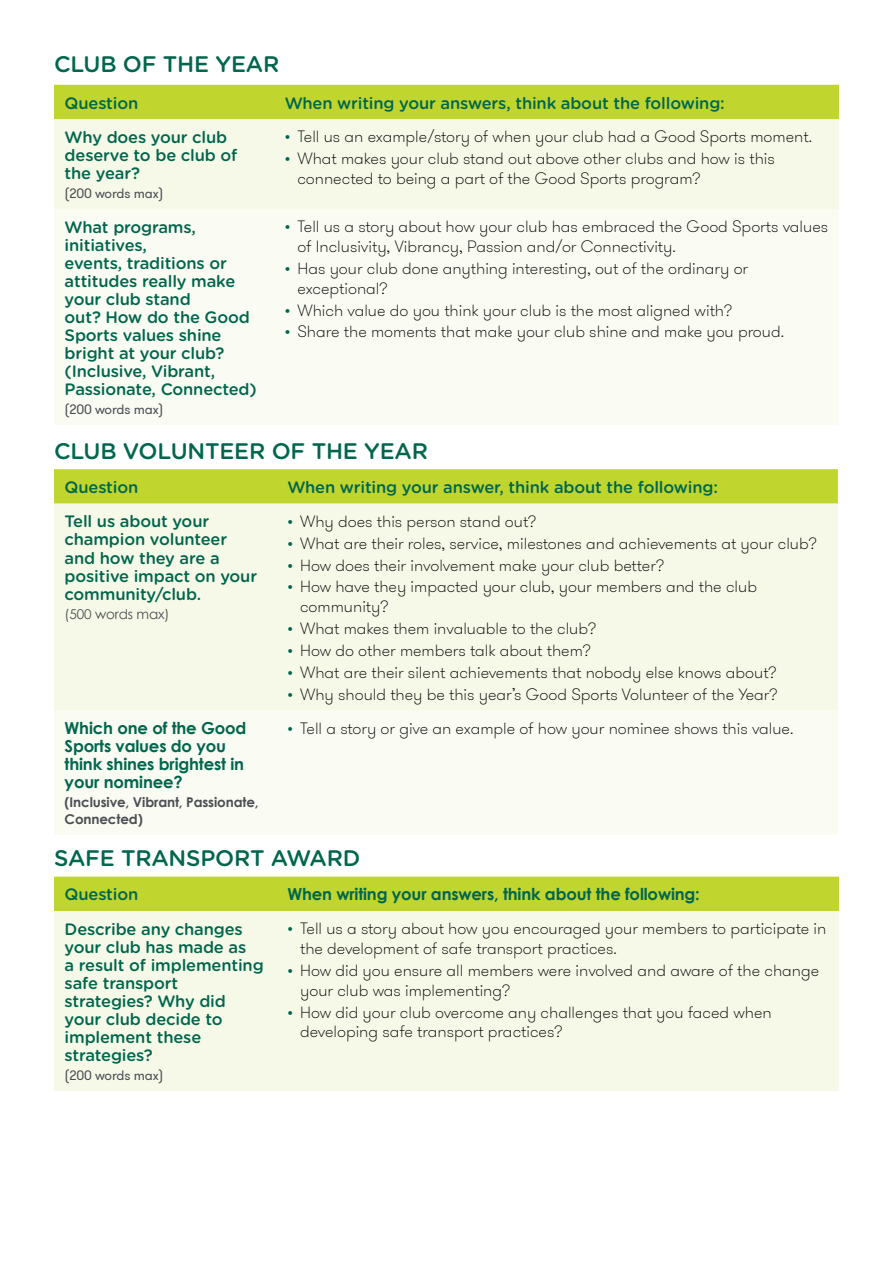
<style>
.page{position:relative;width:893px;height:1263px;background:#fff}
.page>*{position:absolute;margin:0;border:0;box-sizing:border-box;transform-origin:0 0}
.t1{font:500 22.5px "Gotham Rounded";letter-spacing:-.01em;color:#00664d}
.t2{font:100 16.5px/19.8px "GT Walsheim";color:#000}
.t3{font:500 16.5px/18px "Gotham Rounded";letter-spacing:-.01em;color:#00664d}
.t4{font:700 16.5px/18px "Century Gothic";letter-spacing:-.01em;color:#00664d}
.t5{font:700 13.5px/17.2px "Century Gothic";letter-spacing:-.01em;color:#4b4f54}
.t6{font:13.5px "GT Walsheim";letter-spacing:-.01em;color:#4b4f54}
.t7{font:13.5px "Century Gothic";letter-spacing:-.01em;color:#4b4f54}
.s1{color:#00664d}
</style>
<div class="page">
<div style="left:54px;top:85px;width:785px;height:34px;background:#c1d52f"></div>
<div style="left:54px;top:119px;width:785px;height:90px;background:#f6f9e8"></div>
<div style="left:54px;top:209px;width:785px;height:216px;background:#fafbf2"></div>
<div style="left:54px;top:469px;width:784px;height:35px;background:#c1d52f"></div>
<div style="left:54px;top:504px;width:784px;height:207px;background:#f6f9e8"></div>
<div style="left:54px;top:711px;width:784px;height:124px;background:#fafbf2"></div>
<div style="left:54px;top:877px;width:785px;height:34px;background:#c1d52f"></div>
<div style="left:54px;top:911px;width:785px;height:180px;background:#f6f9e8"></div>
<h1 class="t1" style="left:54px;top:48px;width:227px">CLUB OF THE YEAR</h1>
<p class="t3" style="left:65px;top:93px;width:75px">Question</p>
<p class="t3" style="left:285px;top:93px;width:442px">When writing your answers, think about the following:</p>
<p class="t3" style="left:65px;top:128px;width:174px">Why does your club deserve to be club of the year?</p>
<p class="t6" style="left:65px;top:185px;width:100px">(200 words max)</p>
<p class="t2" style="left:285px;top:127px;width:529px"><span class="s1">•</span> Tell us an example/story of when your club had a Good Sports moment.</p>
<p class="t2" style="left:297px;top:149px;width:479px;text-indent:-13px"><span class="s1">•</span> What makes your club stand out above other clubs and how is this connected to being a part of the Good Sports program?</p>
<p class="t3" style="left:65px;top:217px;width:194px">What programs, initiatives,<br>events, traditions or attitudes really make your club stand<br>out? How do the Good<br>Sports values shine bright at your club? (Inclusive, Vibrant,<br>Passionate, Connected)</p>
<p class="t6" style="left:65px;top:401px;width:100px">(200 words max)</p>
<p class="t2" style="left:297px;top:217px;width:532px;text-indent:-13px"><span class="s1">•</span> Tell us a story about how your club has embraced the Good Sports values of Inclusivity, Vibrancy, Passion and/or Connectivity.</p>
<p class="t2" style="left:297px;top:259px;width:452px;text-indent:-13px"><span class="s1">•</span> Has your club done anything interesting, out of the ordinary or exceptional?</p>
<p class="t2" style="left:285px;top:300px;width:449px"><span class="s1">•</span> Which value do you think your club is the most aligned with?</p>
<p class="t2" style="left:285px;top:322px;width:501px"><span class="s1">•</span> Share the moments that make your club shine and make you proud.</p>
<h1 class="t1" style="left:54px;top:435px;width:375px">CLUB VOLUNTEER OF THE YEAR</h1>
<p class="t3" style="left:65px;top:477px;width:75px">Question</p>
<p class="t3" style="left:287px;top:477px;width:432px">When writing your answer, think about the following:</p>
<p class="t3" style="left:65px;top:512px;width:194px">Tell us about your champion volunteer and how they are a positive impact on your community/club.</p>
<p class="t7" style="left:65px;top:604px;width:106px">(500 words max)</p>
<p class="t2" style="left:287px;top:511px;width:250px"><span class="s1">•</span> Why does this person stand out?</p>
<p class="t2" style="left:287px;top:533px;width:531px"><span class="s1">•</span> What are their roles, service, milestones and achievements at your club?</p>
<p class="t2" style="left:287px;top:555px;width:378px"><span class="s1">•</span> How does their involvement make your club better?</p>
<p class="t2" style="left:300px;top:577px;width:458px;text-indent:-13px"><span class="s1">•</span> How have they impacted your club, your members and the club community?</p>
<p class="t2" style="left:287px;top:619px;width:310px"><span class="s1">•</span> What makes them invaluable to the club?</p>
<p class="t2" style="left:287px;top:641px;width:305px"><span class="s1">•</span> How do other members talk about them?</p>
<p class="t2" style="left:287px;top:663px;width:491px"><span class="s1">•</span> What are their silent achievements that nobody else knows about?</p>
<p class="t2" style="left:287px;top:685px;width:492px"><span class="s1">•</span> Why should they be this year’s Good Sports Volunteer of the Year?</p>
<p class="t4" style="left:65px;top:718px;width:183px">Which one of the Good<br>Sports values do you think shines brightest in your nominee?</p>
<p class="t5" style="left:65px;top:793px;width:195px">(Inclusive, Vibrant, Passionate,<br>Connected)</p>
<p class="t2" style="left:287px;top:718px;width:507px"><span class="s1">•</span> Tell a story or give an example of how your nominee shows this value.</p>
<h1 class="t1" style="left:54px;top:842px;width:308px">SAFE TRANSPORT AWARD</h1>
<p class="t3" style="left:65px;top:885px;width:75px">Question</p>
<p class="t4" style="left:287px;top:885px;width:414px">When writing your answers, think about the following:</p>
<p class="t3" style="left:65px;top:919px;width:201px">Describe any changes your club has made as<br>a result of implementing safe transport strategies? Why did your club decide to implement these strategies?</p>
<p class="t6" style="left:65px;top:1067px;width:100px">(200 words max)</p>
<p class="t2" style="left:300px;top:919px;width:528px;text-indent:-13px"><span class="s1">•</span> Tell us a story about how you encouraged your members to participate in the development of safe transport practices.</p>
<p class="t2" style="left:300px;top:960px;width:521px;text-indent:-13px"><span class="s1">•</span> How did you ensure all members were involved and aware of the change your club was implementing?</p>
<p class="t2" style="left:300px;top:1002px;width:473px;text-indent:-13px"><span class="s1">•</span> How did your club overcome any challenges that you faced when developing safe transport practices?</p>
</div>
